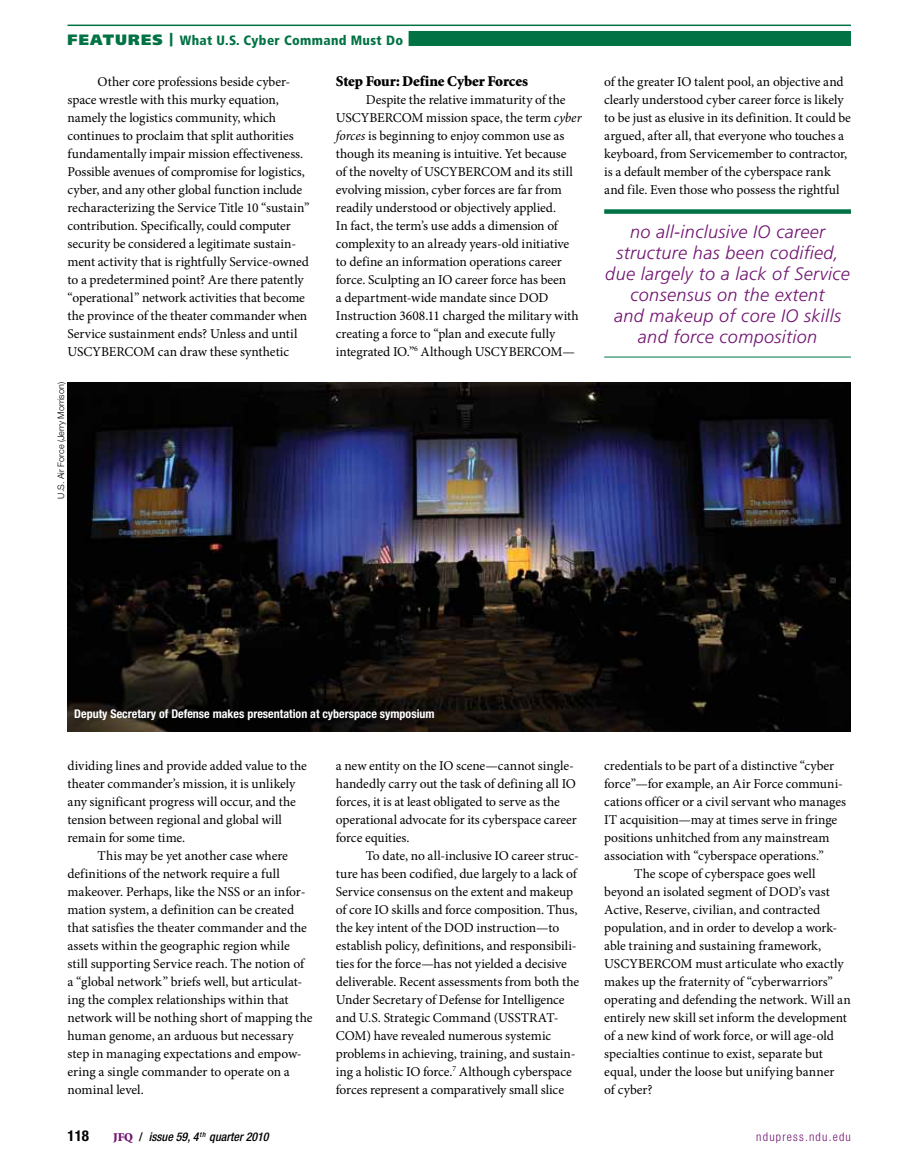
<style>
.page{position:relative;width:905px;height:1175px;background:#fff}
.page>*{position:absolute;margin:0;border:0;box-sizing:border-box;transform-origin:0 0}
.t1{font:italic 300 18px/21px "Frutiger LT Std";letter-spacing:.02em;color:#711471;text-align:center}
.t2{font:900 15px "Minion Std";letter-spacing:-.01em;color:#000}
.t3{font:700 condensed 15px "Helvetica Neue LT Std";color:#000}
.t4{font:13.5px/18px "Minion Pro";letter-spacing:-.005em;color:#000}
.t5{font:900 condensed 13.5px "Frutiger LT Std";letter-spacing:.025em;color:#007243}
.t6{font:700 condensed 12px "Helvetica Neue LT Std";color:#fff}
.t7{font:italic 500 condensed 12px "Helvetica Neue LT Std";color:#000}
.t8{font:300 condensed 12px "Helvetica Neue LT Std";letter-spacing:.1em;color:#711471}
.t9{font:300 9px "Helvetica Neue LT Std";color:#000}
.s1{font-stretch:normal;font-size:15px}
.s2{font-stretch:normal}
.s3{font-style:italic}
.s4{font-family:"Minion Std";font-weight:900;font-style:normal;font-stretch:normal;color:#711471}
.s5{font-style:normal}
</style>
<div class="page">
<div style="left:408px;top:31px;width:442px;height:15px;background:#007243"></div>
<hr style="left:68px;top:25px;width:782px;height:1px;background:#007243">
<div style="left:604px;top:209px;width:246px;height:5px;background:#007243"></div>
<hr style="left:604px;top:357px;width:246px;height:1px;background:#007243">
<img style="left:68px;top:382px;width:782px;height:349px">
<p class="t5" style="left:68px;top:32px;width:337px"><span class="s1">FEATURES</span> <span class="s2">|</span> What U.S. Cyber Command Must Do</p>
<p class="t4" style="left:68px;top:72px;width:243px;text-indent:30px">Other core professions beside cyber&shy;space wrestle with this murky equation, namely the logistics community, which continues to proclaim that split authorities fundamentally impair mission effectiveness.<br>Possible avenues of compromise for logistics, cyber, and any other global function include recharacterizing the Service Title 10 “sustain” contribution. Specifically, could computer security be considered a legitimate sustain&shy;ment activity that is rightfully Service-owned to a predetermined point? Are there patently “operational” network activities that become the province of the theater commander when Service sustainment ends? Unless and until USCYBERCOM can draw these synthetic</p>
<p class="t2" style="left:336px;top:73px;width:194px">Step Four: Define Cyber Forces</p>
<p class="t4" style="left:336px;top:90px;width:247px;text-indent:30px">Despite the relative immaturity of the USCYBERCOM mission space, the term <span class="s3">cyber forces</span> is beginning to enjoy common use as though its meaning is intuitive. Yet because<br>of the novelty of USCYBERCOM and its still evolving mission, cyber forces are far from readily understood or objectively applied.<br>In fact, the term’s use adds a dimension of complexity to an already years-old initiative to define an information operations career force. Sculpting an IO career force has been<br>a department-wide mandate since DOD Instruction 3608.11 charged the military with creating a force to “plan and execute fully integrated IO.”<sup>6</sup> Although USCYBERCOM—</p>
<p class="t9" style="left:56px;top:498px;width:118px;rotate:-90deg">U.S. Air Force (Jerry Morrison)</p>
<p class="t4" style="left:604px;top:72px;width:248px">of the greater IO talent pool, an objective and clearly understood cyber career force is likely to be just as elusive in its definition. It could be argued, after all, that everyone who touches a keyboard, from Servicemember to contractor, is a default member of the cyberspace rank and file. Even those who possess the rightful</p>
<h1 class="t1" style="left:605px;top:222px;width:246px">no all-inclusive IO career structure has been codified, due largely to a lack of Service consensus on the extent<br>and makeup of core IO skills and force composition</h1>
<p class="t6" style="left:74px;top:706px;width:362px">Deputy Secretary of Defense makes presentation at cyberspace symposium</p>
<p class="t4" style="left:68px;top:756px;width:241px">dividing lines and provide added value to the theater commander’s mission, it is unlikely any significant progress will occur, and the tension between regional and global will remain for some time.</p>
<p class="t4" style="left:68px;top:846px;width:246px;text-indent:30px">This may be yet another case where definitions of the network require a full makeover. Perhaps, like the NSS or an infor&shy;mation system, a definition can be created that satisfies the theater commander and the assets within the geographic region while still supporting Service reach. The notion of a “global network” briefs well, but articulat&shy;ing the complex relationships within that network will be nothing short of mapping the human genome, an arduous but necessary step in managing expectations and empow&shy;ering a single commander to operate on a nominal level.</p>
<p class="t4" style="left:336px;top:756px;width:242px">a new entity on the IO scene—cannot single&shy;handedly carry out the task of defining all IO forces, it is at least obligated to serve as the operational advocate for its cyberspace career force equities.</p>
<p class="t4" style="left:336px;top:846px;width:245px;text-indent:30px">To date, no all-inclusive IO career struc&shy;ture has been codified, due largely to a lack of Service consensus on the extent and makeup of core IO skills and force composition. Thus, the key intent of the DOD instruction—to establish policy, definitions, and responsibili&shy;ties for the force—has not yielded a decisive deliverable. Recent assessments from both the Under Secretary of Defense for Intelligence and U.S. Strategic Command (USSTRAT-COM) have revealed numerous systemic problems in achieving, training, and sustain&shy;ing a holistic IO force.<sup>7</sup> Although cyberspace forces represent a comparatively small slice</p>
<p class="t4" style="left:604px;top:756px;width:231px">credentials to be part of a distinctive “cyber</p>
<p class="t4" style="left:604px;top:774px;width:240px">force”—for example, an Air Force communi-</p>
<p class="t4" style="left:604px;top:792px;width:243px">cations officer or a civil servant who manages</p>
<p class="t4" style="left:604px;top:810px;width:234px">IT acquisition—may at times serve in fringe</p>
<p class="t4" style="left:604px;top:828px;width:227px">positions unhitched from any mainstream</p>
<p class="t4" style="left:604px;top:846px;width:221px">association with “cyberspace operations.”</p>
<p class="t4" style="left:634px;top:864px;width:183px">The scope of cyberspace goes well</p>
<p class="t4" style="left:604px;top:882px;width:227px">beyond an isolated segment of DOD’s vast</p>
<p class="t4" style="left:604px;top:900px;width:218px">Active, Reserve, civilian, and contracted</p>
<p class="t4" style="left:604px;top:918px;width:234px">population, and in order to develop a work-</p>
<p class="t4" style="left:604px;top:936px;width:218px">able training and sustaining framework,</p>
<p class="t4" style="left:604px;top:954px;width:241px">USCYBERCOM must articulate who exactly</p>
<p class="t4" style="left:604px;top:972px;width:230px">makes up the fraternity of “cyberwarriors”</p>
<p class="t4" style="left:604px;top:990px;width:248px">operating and defending the network. Will an</p>
<p class="t4" style="left:604px;top:1008px;width:244px">entirely new skill set inform the development</p>
<p class="t4" style="left:604px;top:1026px;width:231px">of a new kind of work force, or will age-old</p>
<p class="t4" style="left:604px;top:1044px;width:220px">specialties continue to exist, separate but</p>
<p class="t4" style="left:604px;top:1062px;width:232px">equal, under the loose but unifying banner</p>
<p class="t4" style="left:604px;top:1080px;width:50px">of cyber?</p>
<p class="t3" style="left:68px;top:1126px;width:23px">118</p>
<p class="t7" style="left:113px;top:1129px;width:157px"><span class="s4">JFQ</span> <span class="s5">/</span> issue 59, 4 <sup>th</sup> quarter 2010</p>
<p class="t8" style="left:756px;top:1129px;width:96px">ndupress.ndu.edu</p>
</div>
